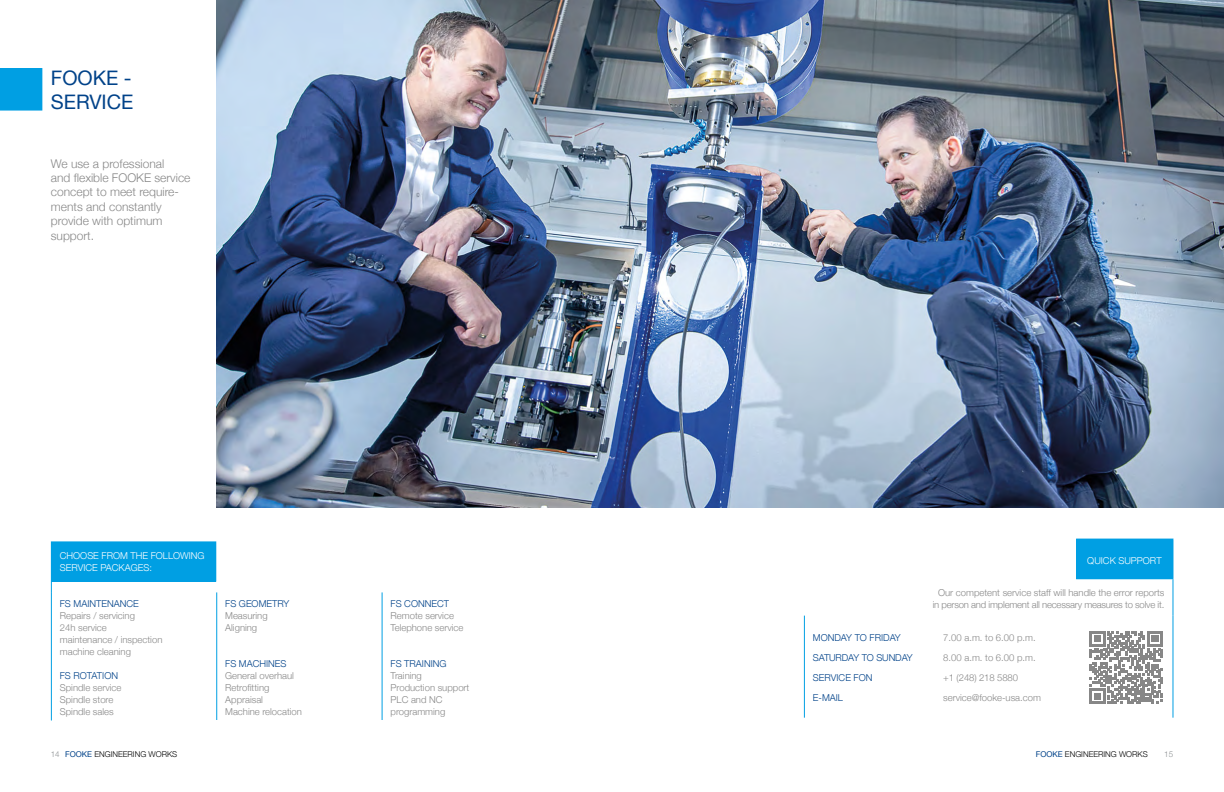
<style>
.page{position:relative;width:1224px;height:792px;background:#fff}
.page>*{position:absolute;margin:0;border:0;box-sizing:border-box;transform-origin:0 0}
.t1{font:20px/24px "Helvetica Neue";color:#004289}
.t2{font:300 12px/14.4px "Helvetica Neue";color:#878787}
.t3{font:300 9.5px/12px "Helvetica Neue";color:#878787}
.t4{font:300 9.5px/20px "Helvetica Neue";color:#004289}
.t5{font:300 9.5px/11.4px "Helvetica Neue";letter-spacing:-.02em;color:#878787;text-align:center}
.t6{font:300 9.5px/12px "Helvetica Neue";color:#fff}
.t7{font:300 8px "Helvetica Neue";color:#000}
.t8{font:300 8px "Helvetica Neue";color:#8b8f91}
.s1{color:#8b8f91}
.s2{font-weight:400;color:#004289}
</style>
<div class="page">
<img style="left:216px;top:0;width:1008px;height:507px">
<div style="left:0;top:68px;width:42px;height:43px;background:#009fe3"></div>
<div style="left:51px;top:542px;width:165px;height:40px;background:#009fe3"></div>
<hr style="left:51px;top:593px;width:1px;height:127px;background:#009fe3">
<hr style="left:51px;top:541px;width:165px;height:1px;background:#009fe3">
<hr style="left:216px;top:592px;width:1px;height:128px;background:#009fe3">
<hr style="left:382px;top:592px;width:1px;height:128px;background:#009fe3">
<div style="left:1077px;top:539px;width:96px;height:40px;background:#009fe3"></div>
<hr style="left:1172px;top:579px;width:1px;height:37px;background:#009fe3">
<hr style="left:1172px;top:616px;width:1px;height:102px;background:#009fe3">
<hr style="left:804px;top:616px;width:1px;height:102px;background:#009fe3">
<hr style="left:1076px;top:539px;width:97px;height:1px;background:#009fe3">
<hr style="left:1076px;top:540px;width:1px;height:38px;background:#009fe3">
<hr style="left:1076px;top:578px;width:97px;height:1px;background:#009fe3">
<svg style="left:1090px;top:631px;width:73px;height:73px"></svg>
<h1 class="t1" style="left:51px;top:67px;width:84px">FOOKE -<br>SERVICE</h1>
<p class="t2" style="left:51px;top:155px;width:141px">We use a professional<br>and flexible FOOKE service concept to meet require&shy;ments and constantly provide with optimum support.</p>
<p class="t6" style="left:60px;top:548px;width:146px">CHOOSE FROM THE FOLLOWING<br>SERVICE PACKAGES:</p>
<p class="t4" style="left:60px;top:592px;width:80px">FS MAINTENANCE</p>
<p class="t3" style="left:60px;top:608px;width:104px">Repairs / servicing<br>24h service<br>maintenance / inspection machine cleaning</p>
<p class="t4" style="left:60px;top:664px;width:60px">FS ROTATION</p>
<p class="t3" style="left:60px;top:680px;width:63px">Spindle service<br>Spindle store<br>Spindle sales</p>
<p class="t4" style="left:225px;top:592px;width:66px">FS GEOMETRY</p>
<p class="t3" style="left:225px;top:608px;width:44px">Measuring<br>Aligning</p>
<p class="t4" style="left:225px;top:652px;width:63px">FS MACHINES</p>
<p class="t3" style="left:225px;top:668px;width:78px">General overhaul<br>Retrofitting<br>Appraisal<br>Machine relocation</p>
<p class="t4" style="left:391px;top:592px;width:60px">FS CONNECT</p>
<p class="t3" style="left:391px;top:608px;width:74px">Remote service<br>Telephone service</p>
<p class="t4" style="left:391px;top:652px;width:57px">FS TRAINING</p>
<p class="t3" style="left:391px;top:668px;width:80px">Training<br>Production support<br>PLC and NC programming</p>
<p class="t6" style="left:1087px;top:553px;width:76px">QUICK SUPPORT</p>
<p class="t5" style="left:933px;top:587px;width:233px">Our competent service staff will handle the error reports in person and implement all necessary measures to solve it.</p>
<p class="t4" style="left:813px;top:627px;width:101px">MONDAY TO FRIDAY<br>SATURDAY TO SUNDAY<br>SERVICE FON<br>E-MAIL</p>
<p class="t3" style="left:943px;top:627px;width:99px;line-height:20px">7.00 a.m. to 6.00 p.m.<br>8.00 a.m. to 6.00 p.m. +1 (248) 218 5880 service@fooke-usa.com</p>
<p class="t7" style="left:51px;top:748px;width:128px"><span class="s1">14</span> <span class="s2">FOOKE</span> ENGINEERING WORKS</p>
<p class="t7" style="left:1036px;top:748px;width:114px"><span class="s2">FOOKE</span> ENGINEERING WORKS</p>
<p class="t8" style="left:1164px;top:748px;width:10px">15</p>
</div>
